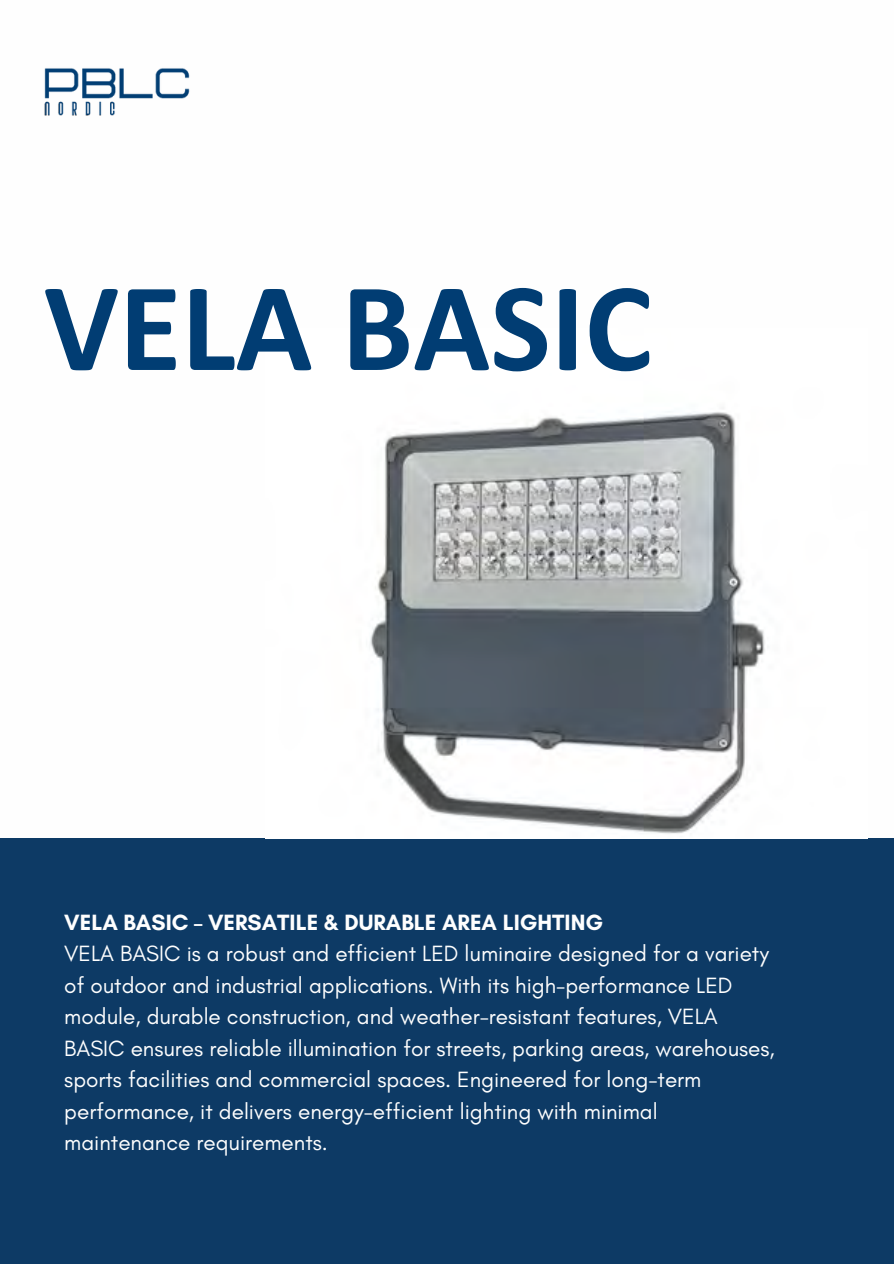
<style>
.page{position:relative;width:894px;height:1264px;background:#fff}
.page>*{position:absolute;margin:0;border:0;box-sizing:border-box;transform-origin:0 0}
.t1{font:700 127.5px "Calibri";color:#013d73}
.t2{font:22.5px/31.5px "Glacial Indifference";color:#fefefe}
.t3{font:700 22.5px "Glacial Indifference";color:#fefefe}
</style>
<div class="page">
<img style="left:44px;top:68px;width:146px;height:48px">
<div style="left:0;top:838px;width:893px;height:425px;background:#0d3a65"></div>
<img style="left:370px;top:412px;width:395px;height:422px">
<p class="t1" style="left:44px;top:274px;width:609px">VELA BASIC</p>
<h1 class="t3" style="left:64px;top:908px;width:540px">VELA BASIC – VERSATILE &amp; DURABLE AREA LIGHTING</h1>
<p class="t2" style="left:64px;top:937px;width:711px">VELA BASIC is a robust and efficient LED luminaire designed for a variety of outdoor and industrial applications. With its high-performance LED module, durable construction, and weather-resistant features, VELA BASIC ensures reliable illumination for streets, parking areas, warehouses, sports facilities and commercial spaces. Engineered for long-term performance, it delivers energy-efficient lighting with minimal maintenance requirements.</p>
</div>
